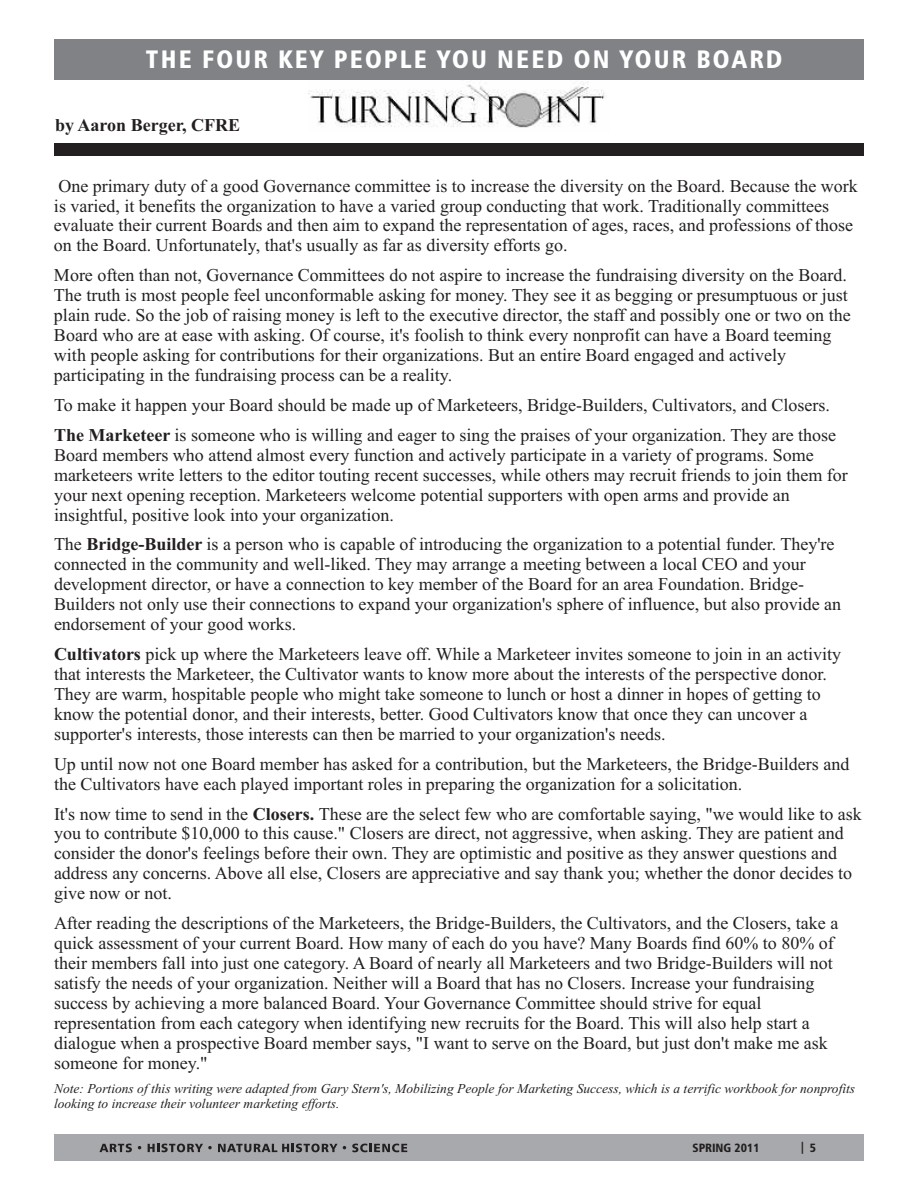
<style>
.page{position:relative;width:918px;height:1188px;background:#fff}
.page>*{position:absolute;margin:0;border:0;box-sizing:border-box;transform-origin:0 0}
.t1{font:25.2px "Humanist 777 BT Black Condensed B";letter-spacing:.085em;color:#fff}
.t2{font:18px/20px "Times New Roman";color:#231f20}
.t3{font:700 18px "Times New Roman";color:#231f20}
.t4{font:italic 13.5px/15px "Times New Roman";color:#231f20}
.t5{font:12px "Humanist 777 BT Black Condensed B";color:#231f20}
.s1{font-weight:700}
</style>
<div class="page">
<div style="left:54px;top:1134px;width:810px;height:27px;background:#a7a9ac"></div>
<svg style="left:100px;top:1144px;width:32px;height:8px"></svg>
<svg style="left:148px;top:1144px;width:64px;height:8px"></svg>
<svg style="left:218px;top:1144px;width:128px;height:8px"></svg>
<svg style="left:352px;top:1144px;width:55px;height:8px"></svg>
<div style="left:54px;top:39px;width:809px;height:40px;background:#808285"></div>
<img style="left:308px;top:81px;width:297px;height:47px">
<div style="left:55px;top:143px;width:809px;height:13px;background:#231f20"></div>
<h1 class="t1" style="left:146px;top:49px;width:638px">THE FOUR KEY PEOPLE YOU NEED ON YOUR BOARD</h1>
<p class="t3" style="left:55px;top:119px;width:186px">by Aaron Berger, CFRE</p>
<p class="t2" style="left:54px;top:177px;width:805px">One primary duty of a good Governance committee is to increase the diversity on the Board. Because the work is varied, it benefits the organization to have a varied group conducting that work. Traditionally committees evaluate their current Boards and then aim to expand the representation of ages, races, and professions of those on the Board. Unfortunately, that's usually as far as diversity efforts go.</p>
<p class="t2" style="left:54px;top:267px;width:798px">More often than not, Governance Committees do not aspire to increase the fundraising diversity on the Board.<br>The truth is most people feel unconformable asking for money. They see it as begging or presumptuous or just plain rude. So the job of raising money is left to the executive director, the staff and possibly one or two on the Board who are at ease with asking. Of course, it's foolish to think every nonprofit can have a Board teeming with people asking for contributions for their organizations. But an entire Board engaged and actively participating in the fundraising process can be a reality.</p>
<p class="t2" style="left:54px;top:392px;width:784px;line-height:29.8px">To make it happen your Board should be made up of Marketeers, Bridge-Builders, Cultivators, and Closers.<br><span class="s1">The Marketeer</span> is someone who is willing and eager to sing the praises of your organization. They are those</p>
<p class="t2" style="left:54px;top:446px;width:795px">Board members who attend almost every function and actively participate in a variety of programs. Some marketeers write letters to the editor touting recent successes, while others may recruit friends to join them for your next opening reception. Marketeers welcome potential supporters with open arms and provide an insightful, positive look into your organization.</p>
<p class="t2" style="left:54px;top:536px;width:789px">The <span class="s1">Bridge-Builder</span> is a person who is capable of introducing the organization to a potential funder. They're connected in the community and well-liked. They may arrange a meeting between a local CEO and your development director, or have a connection to key member of the Board for an area Foundation. Bridge-Builders not only use their connections to expand your organization's sphere of influence, but also provide an endorsement of your good works.</p>
<p class="t2" style="left:54px;top:646px;width:789px"><span class="s1">Cultivators</span> pick up where the Marketeers leave off. While a Marketeer invites someone to join in an activity that interests the Marketeer, the Cultivator wants to know more about the interests of the perspective donor.<br>They are warm, hospitable people who might take someone to lunch or host a dinner in hopes of getting to know the potential donor, and their interests, better. Good Cultivators know that once they can uncover a supporter's interests, those interests can then be married to your organization's needs.</p>
<p class="t2" style="left:54px;top:755px;width:797px">Up until now not one Board member has asked for a contribution, but the Marketeers, the Bridge-Builders and the Cultivators have each played important roles in preparing the organization for a solicitation.</p>
<p class="t2" style="left:54px;top:805px;width:809px">It's now time to send in the <span class="s1">Closers.</span> These are the select few who are comfortable saying, "we would like to ask you to contribute $10,000 to this cause." Closers are direct, not aggressive, when asking. They are patient and consider the donor's feelings before their own. They are optimistic and positive as they answer questions and address any concerns. Above all else, Closers are appreciative and say thank you; whether the donor decides to give now or not.</p>
<p class="t2" style="left:54px;top:915px;width:786px">After reading the descriptions of the Marketeers, the Bridge-Builders, the Cultivators, and the Closers, take a quick assessment of your current Board. How many of each do you have? Many Boards find 60% to 80% of their members fall into just one category. A Board of nearly all Marketeers and two Bridge-Builders will not satisfy the needs of your organization. Neither will a Board that has no Closers. Increase your fundraising success by achieving a more balanced Board. Your Governance Committee should strive for equal representation from each category when identifying new recruits for the Board. This will also help start a dialogue when a prospective Board member says, "I want to serve on the Board, but just don't make me ask someone for money."</p>
<p class="t4" style="left:54px;top:1082px;width:803px">Note: Portions of this writing were adapted from Gary Stern's, Mobilizing People for Marketing Success, which is a terrific workbook for nonprofits looking to increase their volunteer marketing efforts.</p>
<p class="t5" style="left:693px;top:1143px;width:69px">SPRING 2011</p>
<p class="t5" style="left:800px;top:1143px;width:18px">| 5</p>
</div>
